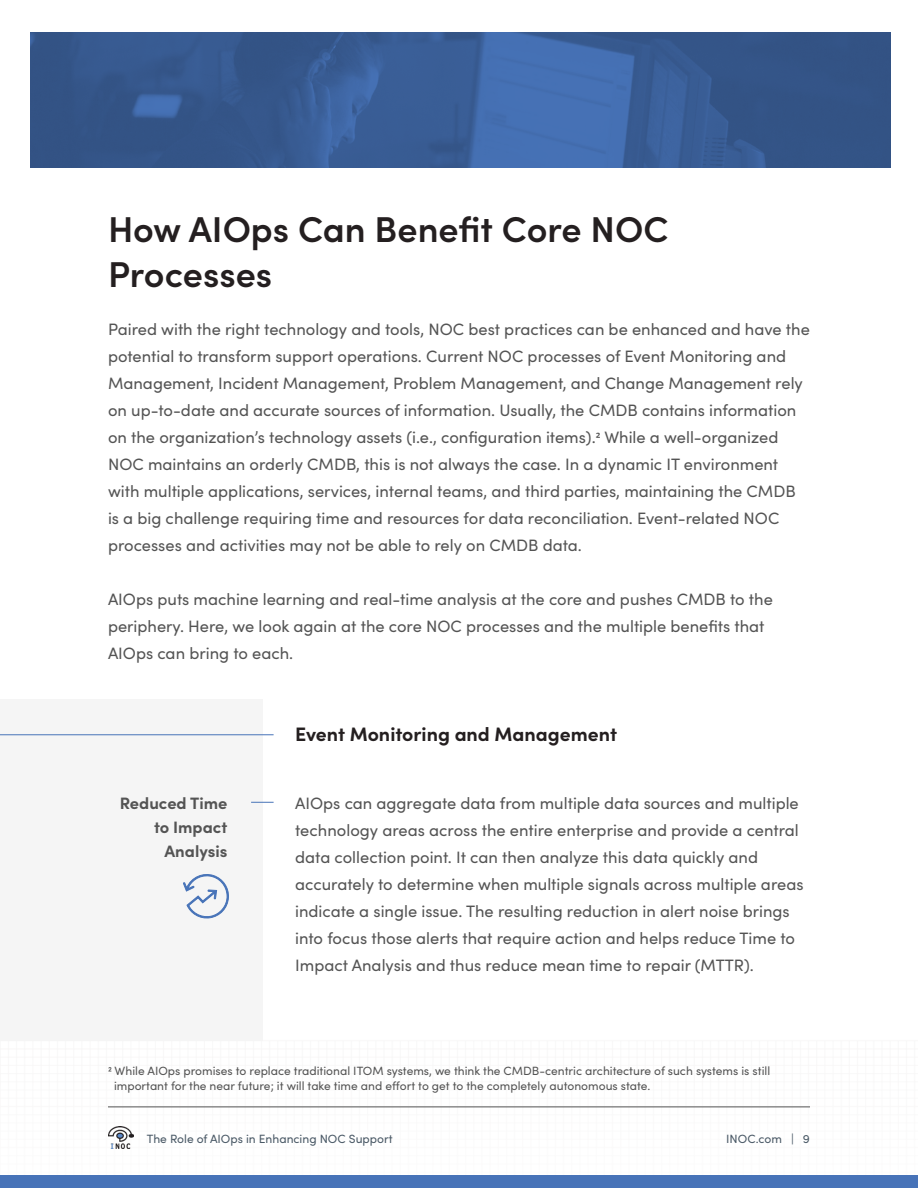
<style>
.page{position:relative;width:918px;height:1188px;background:#fff}
.page>*{position:absolute;margin:0;border:0;box-sizing:border-box;transform-origin:0 0}
.t1{font:600 36px/45px "Sofia Pro";color:#241f20}
.t2{font:700 19.5px "Sofia Pro";color:#241f20}
.bullets_under_indent{font:16.5px/27px "Sofia Pro";color:#545454}
.bullets_under_indent-2{font:700 16.5px/24px "Sofia Pro";color:#545454;text-align:right}
.t3{font:12px/15px "Sofia Pro";color:#545454}
.t4{font:12px "Sofia Pro";color:#4a5966}
.s1{font-family:"Calibri"}
</style>
<div class="page">
<img style="left:0;top:1106px;width:918px;height:70px">
<hr style="left:108px;top:1107px;width:702px;height:1px;background:#545454">
<div style="left:0;top:1176px;width:918px;height:12px;background:#4773b8"></div>
<div style="left:0;top:699px;width:263px;height:342px;background:#f5f5f5"></div>
<hr style="left:0;top:734px;width:274px;height:1px;background:#4773b8">
<svg style="left:251px;top:802px;width:23px;height:1px"></svg>
<svg style="left:183px;top:874px;width:46px;height:45px"></svg>
<img style="left:31px;top:33px;width:860px;height:134px">
<h2 class="t1" style="left:108px;top:204px;width:562px">How AIOps Can Benefit Core NOC<br>Processes</h2>
<p class="bullets_under_indent" style="left:108px;top:315px;width:703px">Paired with the right technology and tools, NOC best practices can be enhanced and have the potential to transform support operations. Current NOC processes of Event Monitoring and Management, Incident Management, Problem Management, and Change Management rely on up-to-date and accurate sources of information. Usually, the CMDB contains information on the organization’s technology assets (i.e., configuration items).<span class="s1">2</span> While a well-organized NOC maintains an orderly CMDB, this is not always the case. In a dynamic IT environment with multiple applications, services, internal teams, and third parties, maintaining the CMDB is a big challenge requiring time and resources for data reconciliation. Event-related NOC processes and activities may not be able to rely on CMDB data.</p>
<p class="bullets_under_indent" style="left:108px;top:585px;width:666px">AIOps puts machine learning and real-time analysis at the core and pushes CMDB to the periphery. Here, we look again at the core NOC processes and the multiple benefits that<br>AIOps can bring to each.</p>
<p class="bullets_under_indent-2" style="left:120px;top:789px;width:109px">Reduced Time to Impact<br>Analysis</p>
<h3 class="t2" style="left:295px;top:719px;width:323px">Event Monitoring and Management</h3>
<p class="bullets_under_indent" style="left:295px;top:789px;width:510px">AIOps can aggregate data from multiple data sources and multiple technology areas across the entire enterprise and provide a central data collection point. It can then analyze this data quickly and accurately to determine when multiple signals across multiple areas indicate a single issue. The resulting reduction in alert noise brings into focus those alerts that require action and helps reduce Time to Impact Analysis and thus reduce mean time to repair (MTTR).</p>
<p class="t3" style="left:114px;top:1063px;width:658px;text-indent:-6px">2 While AIOps promises to replace traditional ITOM systems, we think the CMDB-centric architecture of such systems is still important for the near future; it will take time and effort to get to the completely autonomous state.</p>
<h3 class="t4" style="left:726px;top:1130px;width:85px">INOC.com | 9</h3>
<h3 class="t4" style="left:147px;top:1130px;width:247px">The Role of AIOps in Enhancing NOC Support</h3>
</div>
